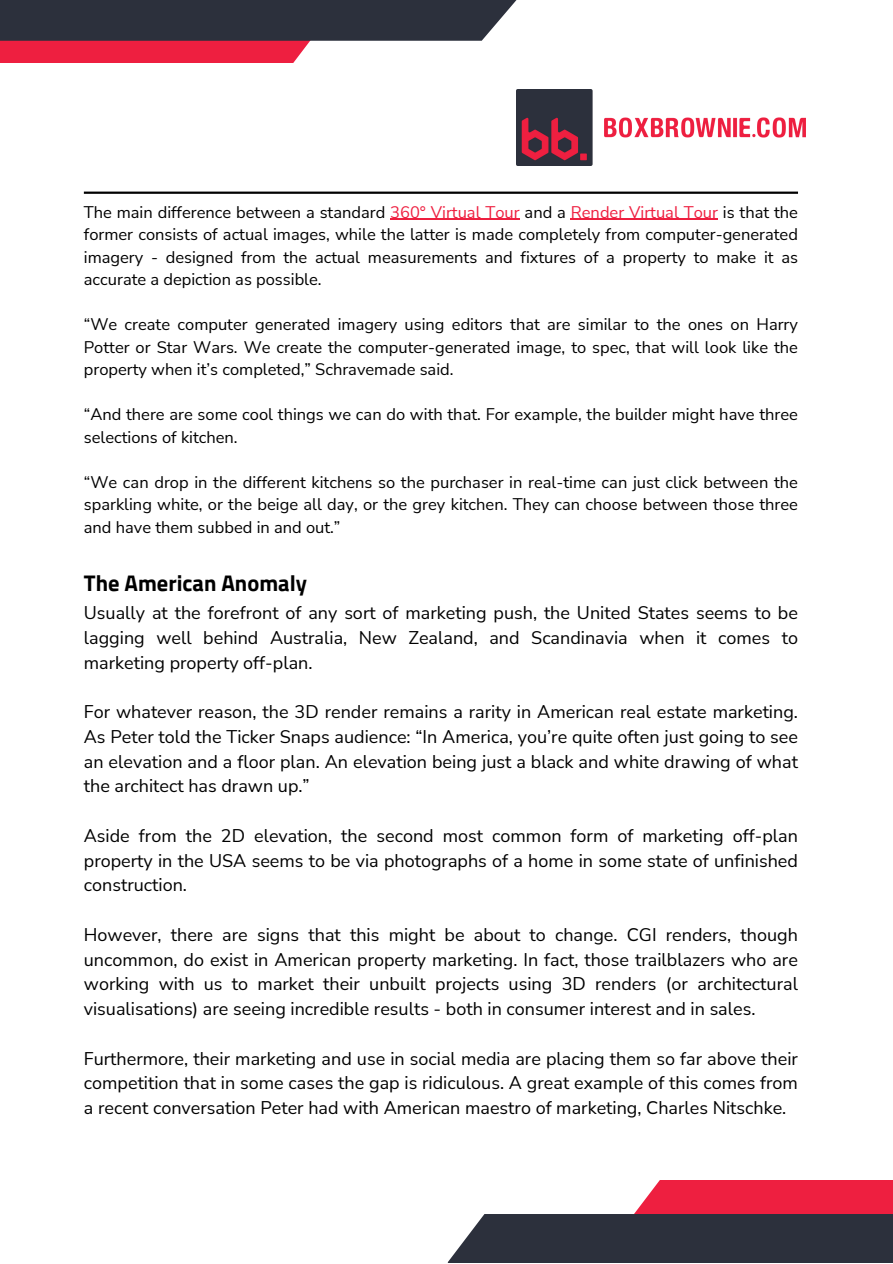
<style>
.page{position:relative;width:893px;height:1264px;background:#fff}
.page>*{position:absolute;margin:0;border:0;box-sizing:border-box;transform-origin:0 0}
.t1{font:700 22.5px "Sunflower";color:#000}
.t2{font:18px/24.8px "Nunito Sans";color:#000;text-align:justify}
.t3{font:16.5px/22.5px "Nunito Sans";color:#000;text-align:justify}
.s1{color:#ee1f40}
</style>
<div class="page">
<hr style="left:84px;top:191px;width:714px;height:3px;background:#000">
<div style="left:0;top:0;width:332px;height:63px;background:#ee1f40"></div>
<div style="left:0;top:0;width:516px;height:41px;background:#2c303c"></div>
<hr style="left:390px;top:219px;width:129px;height:1px;background:#ee1f40">
<hr style="left:571px;top:219px;width:147px;height:1px;background:#ee1f40">
<div style="left:620px;top:1179px;width:272px;height:83px;background:#ee1f40"></div>
<div style="left:447px;top:1213px;width:445px;height:49px;background:#2c303c"></div>
<img style="left:516px;top:89px;width:289px;height:77px">
<p class="t3" style="left:84px;top:201px;width:715px">The main difference between a standard <span class="s1">360° Virtual Tour</span> and a <span class="s1">Render Virtual Tour</span> is that the former consists of actual images, while the latter is made completely from computer-generated imagery - designed from the actual measurements and fixtures of a property to make it as accurate a depiction as possible.</p>
<p class="t3" style="left:84px;top:313px;width:715px">“We create computer generated imagery using editors that are similar to the ones on Harry Potter or Star Wars. We create the computer-generated image, to spec, that will look like the property when it’s completed,” Schravemade said.</p>
<p class="t3" style="left:84px;top:403px;width:715px">“And there are some cool things we can do with that. For example, the builder might have three selections of kitchen.</p>
<p class="t3" style="left:84px;top:471px;width:715px">“We can drop in the different kitchens so the purchaser in real-time can just click between the sparkling white, or the beige all day, or the grey kitchen. They can choose between those three and have them subbed in and out.”</p>
<p class="t1" style="left:84px;top:573px;width:224px">The American Anomaly</p>
<p class="t2" style="left:84px;top:601px;width:715px">Usually at the forefront of any sort of marketing push, the United States seems to be lagging well behind Australia, New Zealand, and Scandinavia when it comes to marketing property off-plan.</p>
<p class="t2" style="left:84px;top:700px;width:715px">For whatever reason, the 3D render remains a rarity in American real estate marketing.<br>As Peter told the Ticker Snaps audience: “In America, you’re quite often just going to see an elevation and a floor plan. An elevation being just a black and white drawing of what the architect has drawn up.”</p>
<p class="t2" style="left:84px;top:823px;width:715px">Aside from the 2D elevation, the second most common form of marketing off-plan property in the USA seems to be via photographs of a home in some state of unfinished construction.</p>
<p class="t2" style="left:84px;top:922px;width:715px">However, there are signs that this might be about to change. CGI renders, though uncommon, do exist in American property marketing. In fact, those trailblazers who are working with us to market their unbuilt projects using 3D renders (or architectural visualisations) are seeing incredible results - both in consumer interest and in sales.</p>
<p class="t2" style="left:84px;top:1046px;width:715px">Furthermore, their marketing and use in social media are placing them so far above their competition that in some cases the gap is ridiculous. A great example of this comes from a recent conversation Peter had with American maestro of marketing, Charles Nitschke.</p>
</div>
